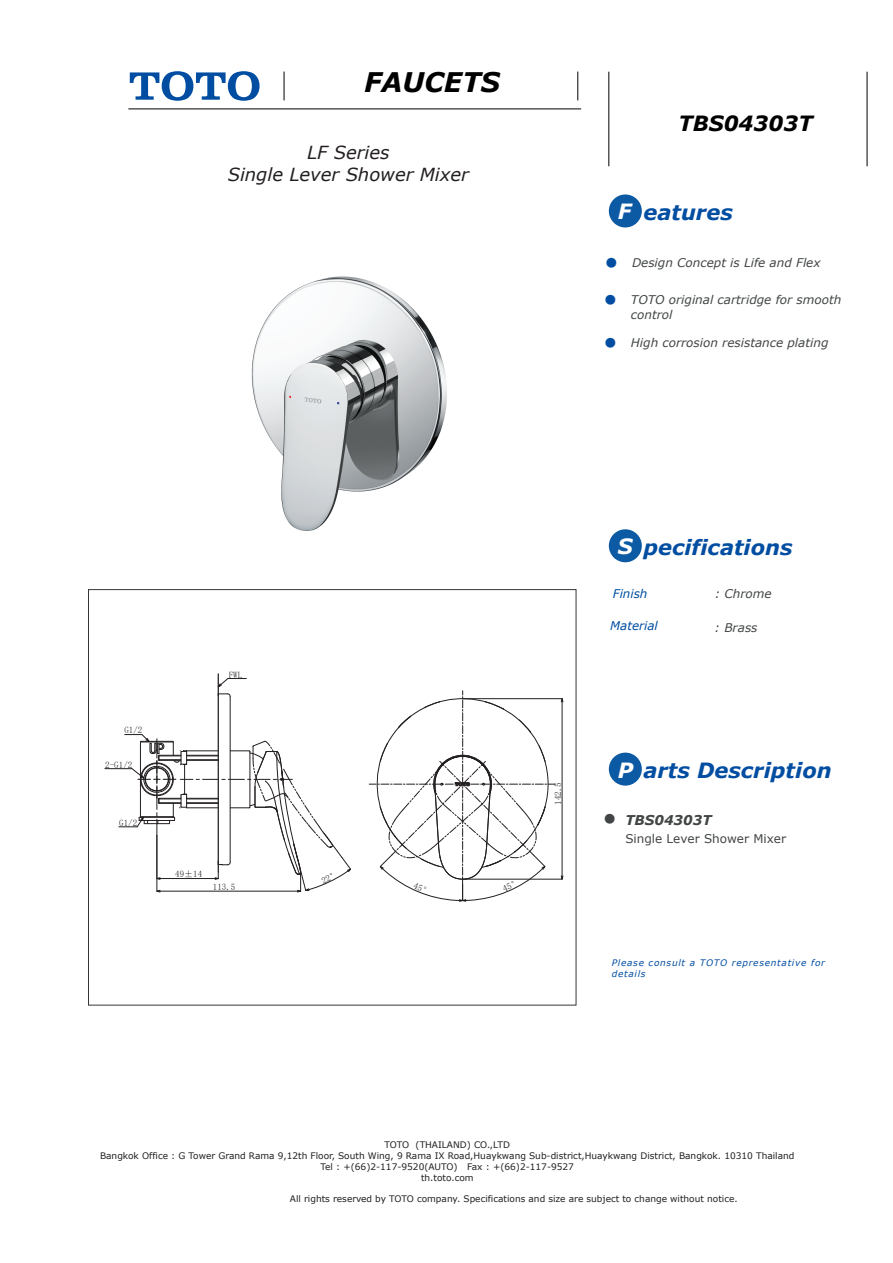
<style>
.page{position:relative;width:893px;height:1263px;background:#fff}
.page>*{position:absolute;margin:0;border:0;box-sizing:border-box;transform-origin:0 0}
.t1{font:italic 700 27px "Verdana";color:#000001}
.t2{font:italic 700 21px "Verdana";color:#004da1}
.t3{font:italic 700 21px "Verdana";color:#000001}
.t4{font:italic 18px/21.6px "Verdana";color:#231f20;text-align:center}
.t5{font:italic 700 13.5px "Verdana";color:#424545}
.t6{font:italic 12px/14.4px "Verdana";color:#424545}
.t7{font:12px "Verdana";color:#424545}
.t8{font:italic 12px "Verdana";color:#004da1}
.t9{font:12px "MS Gothic";color:#004da1}
.t10{font:12px "MS Gothic";color:#424545}
.t11{font:9px/10.8px "Verdana";color:#211e1e;text-align:center}
.t12{font:italic 9px/10.8px "Verdana";letter-spacing:.08em;color:#004da1}
.t13{font:9px "Sim Sun";color:#231f20}
.s1{color:#fff}
</style>
<div class="page">
<svg style="left:130px;top:71px;width:130px;height:30px"></svg>
<hr style="left:128px;top:109px;width:453px;height:1px;background:#000001">
<svg style="left:284px;top:72px;width:1px;height:28px"></svg>
<svg style="left:578px;top:72px;width:1px;height:28px"></svg>
<hr style="left:867px;top:72px;width:1px;height:94px;background:#000001">
<hr style="left:609px;top:72px;width:1px;height:94px;background:#000001">
<div style="left:609px;top:194px;width:33px;height:33px;background:#0c5aa4;border-radius:50%"></div>
<div style="left:609px;top:529px;width:33px;height:33px;background:#0c5aa4;border-radius:50%"></div>
<div style="left:609px;top:753px;width:33px;height:33px;background:#0c5aa4;border-radius:50%"></div>
<img style="left:251px;top:276px;width:196px;height:255px">
<hr style="left:463px;top:879px;width:99px;height:1px;background:#231f20">
<hr style="left:463px;top:698px;width:99px;height:1px;background:#231f20">
<hr style="left:562px;top:702px;width:1px;height:174px;background:#231f20">
<svg style="left:561px;top:875px;width:3px;height:5px"></svg>
<svg style="left:105px;top:674px;width:450px;height:228px"></svg>
<h1 class="t1" style="left:364px;top:63px;width:137px">FAUCETS</h1>
<h3 class="t4" style="left:228px;top:142px;width:243px">LF Series<br>Single Lever Shower Mixer</h3>
<h2 class="t3" style="left:678px;top:108px;width:136px">TBS04303T</h2>
<h2 class="t2" style="left:618px;top:197px;width:116px"><span class="s1">F</span> eatures</h2>
<h3 class="t9" style="left:605px;top:257px;width:13px">●</h3>
<h3 class="t9" style="left:605px;top:294px;width:13px">●</h3>
<h3 class="t9" style="left:605px;top:336px;width:13px">●</h3>
<h3 class="t6" style="left:632px;top:255px;width:190px">Design Concept is Life and Flex</h3>
<h3 class="t6" style="left:631px;top:292px;width:212px">TOTO original cartridge for smooth control</h3>
<h3 class="t6" style="left:631px;top:335px;width:199px">High corrosion resistance plating</h3>
<p class="t13" style="left:124px;top:725px;width:20px">G1/2</p>
<p class="t13" style="left:105px;top:760px;width:29px">2-G1/2</p>
<p class="t13" style="left:119px;top:818px;width:20px">G1/2</p>
<p class="t13" style="left:229px;top:670px;width:15px">FWL</p>
<p class="t13" style="left:175px;top:870px;width:29px">49±14</p>
<p class="t13" style="left:213px;top:883px;width:24px">113.5</p>
<h2 class="t2" style="left:618px;top:532px;width:176px"><span class="s1">S</span> pecifications</h2>
<h3 class="t8" style="left:613px;top:585px;width:36px">Finish</h3>
<h3 class="t6" style="left:715px;top:586px;width:58px">: Chrome</h3>
<h3 class="t8" style="left:610px;top:618px;width:49px">Material</h3>
<h3 class="t6" style="left:714px;top:621px;width:45px">: Brass</h3>
<p class="t13" style="left:553px;top:805px;width:24px;rotate:-90deg">142.5</p>
<h2 class="t2" style="left:618px;top:755px;width:215px"><span class="s1">P</span> arts Description</h2>
<h3 class="t10" style="left:604px;top:813px;width:13px">●</h3>
<h3 class="t5" style="left:625px;top:811px;width:88px">TBS04303T</h3>
<h3 class="t7" style="left:625px;top:830px;width:162px">Single Lever Shower Mixer</h3>
<p class="t12" style="left:612px;top:957px;width:215px">Please consult a TOTO representative for details</p>
<p class="t11" style="left:100px;top:1139px;width:696px">TOTO (THAILAND) CO.,LTD<br>Bangkok Office : G Tower Grand Rama 9,12th Floor, South Wing, 9 Rama IX Road,Huaykwang Sub-district,Huaykwang District, Bangkok. 10310 Thailand Tel : +(66)2-117-9520(AUTO) Fax : +(66)2-117-9527<br>th.toto.com</p>
<p class="t11" style="left:290px;top:1193px;width:449px">All rights reserved by TOTO company. Specifications and size are subject to change without notice.</p>
</div>
